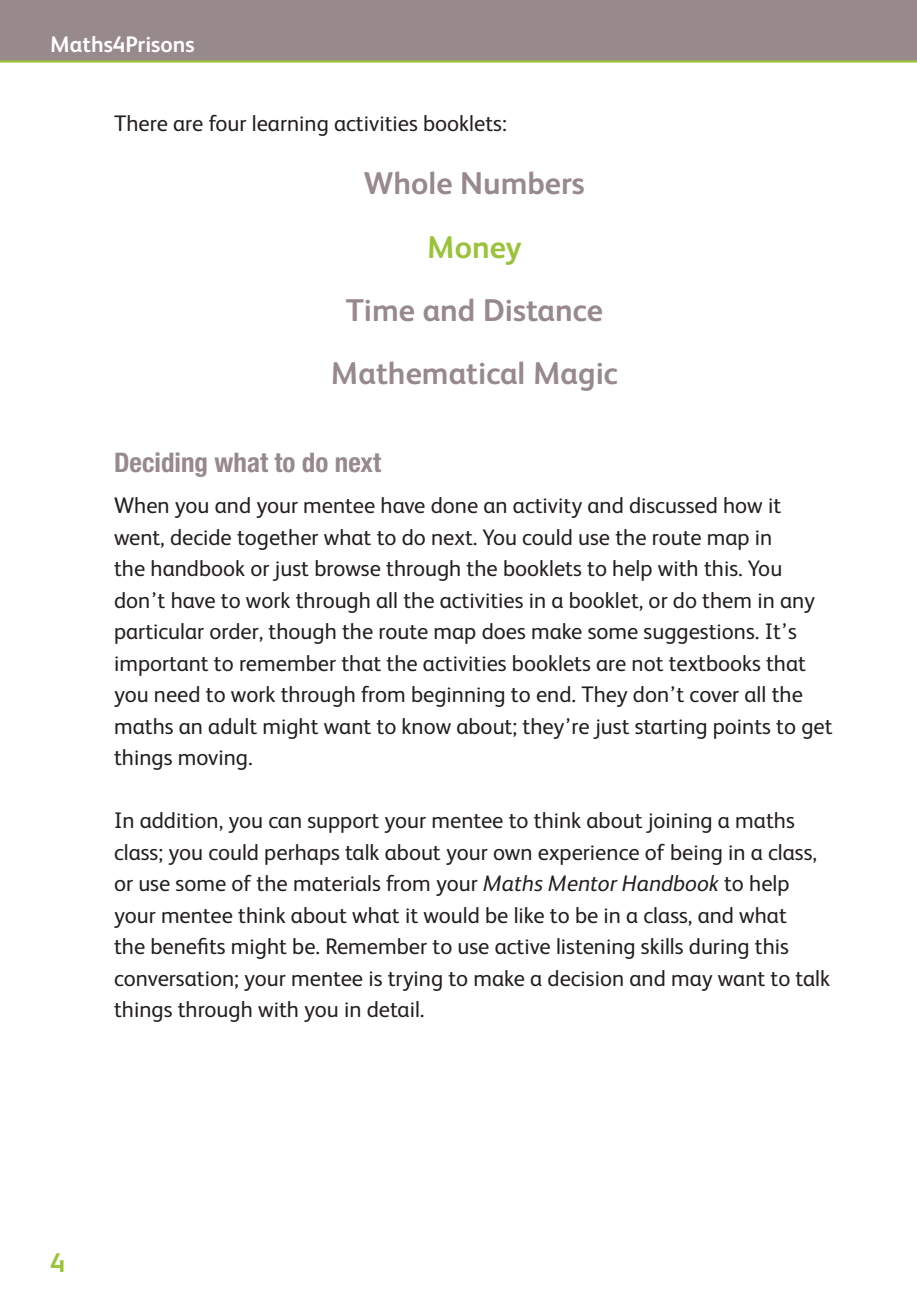
<style>
.page{position:relative;width:917px;height:1313px;background:#fff}
.page>*{position:absolute;margin:0;border:0;box-sizing:border-box;transform-origin:0 0}
.t1{font:700 31.5px/63px "FS Albert";color:#97898c;text-align:center}
.t2{font:700 31.5px "FS Albert";color:#9ac23b}
.t3{font:700 condensed 27px "Helvetica Neue";color:#97898c}
.t4{font:700 27px "FS Albert";color:#9ac23b}
.t5{font:22.5px/31.5px "FS Albert";color:#231f20}
.t6{font:700 22.5px "FS Albert";color:#fff}
.s1{font-style:italic}
</style>
<div class="page">
<div style="left:0;top:0;width:917px;height:63px;background:#97898c"></div>
<p class="t6" style="left:50px;top:29px;width:146px">Maths4Prisons</p>
<p class="t5" style="left:114px;top:107px;width:394px">There are four learning activities booklets:</p>
<h1 class="t1" style="left:364px;top:151px;width:222px">Whole Numbers</h1>
<h1 class="t2" style="left:427px;top:225px;width:96px">Money</h1>
<h1 class="t1" style="left:331px;top:277px;width:289px">Time and Distance<br>Mathematical Magic</h1>
<p class="t3" style="left:114px;top:446px;width:268px">Deciding what to do next</p>
<p class="t5" style="left:114px;top:488px;width:720px">When you and your mentee have done an activity and discussed how it went, decide together what to do next. You could use the route map in<br>the handbook or just browse through the booklets to help with this. You don’t have to work through all the activities in a booklet, or do them in any particular order, though the route map does make some suggestions. It’s important to remember that the activities booklets are not textbooks that you need to work through from beginning to end. They don’t cover all the maths an adult might want to know about; they’re just starting points to get things moving.</p>
<p class="t5" style="left:114px;top:803px;width:717px">In addition, you can support your mentee to think about joining a maths class; you could perhaps talk about your own experience of being in a class, or use some of the materials from your <span class="s1">Maths Mentor Handbook</span> to help your mentee think about what it would be like to be in a class, and what<br>the benefits might be. Remember to use active listening skills during this conversation; your mentee is trying to make a decision and may want to talk things through with you in detail.</p>
<p class="t4" style="left:50px;top:1243px;width:17px">4</p>
</div>
